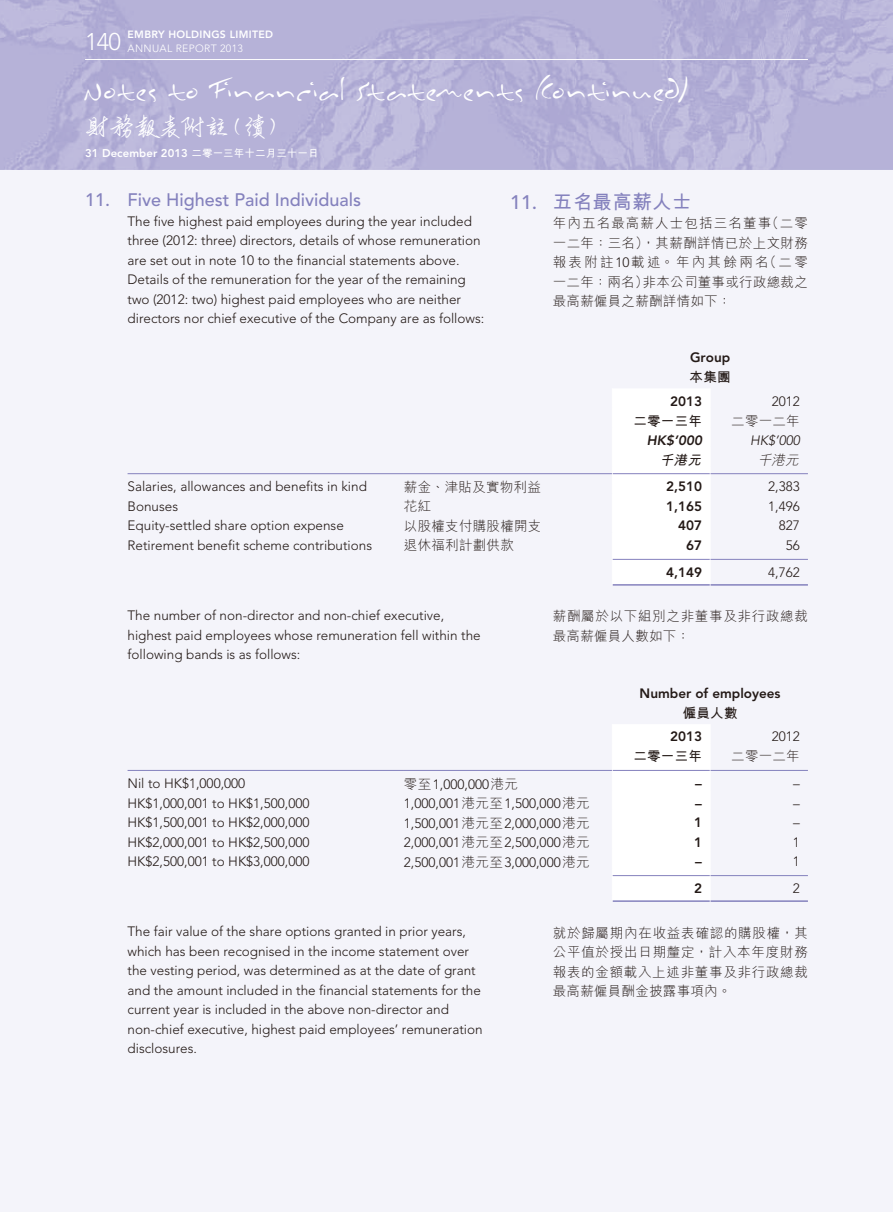
<style>
.page{position:relative;width:893px;height:1212px;background:#fff}
.page>*{position:absolute;margin:0;border:0;box-sizing:border-box;transform-origin:0 0}
.t1{font:33px "Inkburrow";color:#fff}
.t2{font:27px "M Banquet PHK Medium B5 pc H";letter-spacing:.03em;color:#fff}
.t3{font:300 24px "Avenir LT Std";color:#fff}
.t4{font:19.5px "M Hei HK Bold B5 pc H";letter-spacing:.02em;color:#8481bd}
.t5{font:500 18px "Avenir LT Std";color:#8481bd}
.t6{font:300 13.5px/19.5px "Avenir LT Std";color:#231916}
.t7{font:13.5px/19.5px "M Hei HK Light B5 pc H";letter-spacing:.02em;color:#231916;text-align:justify}
.t8{font:800 13.5px "Avenir LT Std";color:#231916}
.t9{font:13.5px/19.5px "M Hei HK Light B5 pc H";letter-spacing:.055em;color:#231916}
.t10{font:13.5px "M Hei HK Bold B5 pc H";letter-spacing:.02em;color:#231916}
.t11{font:italic 800 13.5px "Avenir LT Std";color:#231916}
.t12{font:italic 300 13.5px "Avenir LT Std";color:#231916}
.t13{font:italic 13.5px "M Hei HK Bold B5 pc H";color:#231916}
.t14{font:italic 13.5px "M Hei HK Light B5 pc H";color:#231916}
.t15{font:800 11.25px "Avenir LT Std";letter-spacing:.01em;color:#fff}
.t16{font:800 10.5px "Avenir LT Std";letter-spacing:.03em;color:#fff}
.t17{font:300 10.5px "Avenir LT Std";letter-spacing:.03em;color:#fff}
.s1{font-family:"M Hei HK Bold B5 pc H";font-weight:400;font-size:10.5px}
.s2{font-family:"Avenir LT Std";font-weight:500}
.s3{font-family:"Avenir LT Std";font-weight:300}
.s4{font-family:"M Hei HK Light B5 pc H";font-weight:400}
</style>
<div class="page">
<img style="left:0;top:0;width:893px;height:170px">
<div style="left:0;top:170px;width:893px;height:1042px;background:#f4f4fa"></div>
<hr style="left:85px;top:59px;width:723px;height:1px;background:#fff">
<div style="left:612px;top:389px;width:98px;height:197px;background:#fff"></div>
<hr style="left:128px;top:473px;width:276px;height:1px;background:#8481bd">
<hr style="left:404px;top:473px;width:208px;height:1px;background:#8481bd">
<hr style="left:613px;top:473px;width:97px;height:1px;background:#8481bd">
<hr style="left:710px;top:473px;width:98px;height:1px;background:#8481bd">
<hr style="left:613px;top:559px;width:97px;height:1px;background:#8481bd">
<hr style="left:710px;top:559px;width:98px;height:1px;background:#8481bd">
<hr style="left:613px;top:584px;width:97px;height:2px;background:#8481bd">
<hr style="left:710px;top:584px;width:98px;height:2px;background:#8481bd">
<div style="left:612px;top:725px;width:98px;height:177px;background:#fff"></div>
<hr style="left:128px;top:770px;width:276px;height:1px;background:#8481bd">
<hr style="left:404px;top:770px;width:208px;height:1px;background:#8481bd">
<hr style="left:613px;top:770px;width:97px;height:1px;background:#8481bd">
<hr style="left:710px;top:770px;width:98px;height:1px;background:#8481bd">
<hr style="left:613px;top:875px;width:97px;height:1px;background:#8481bd">
<hr style="left:710px;top:875px;width:98px;height:1px;background:#8481bd">
<hr style="left:613px;top:900px;width:97px;height:2px;background:#8481bd">
<hr style="left:710px;top:900px;width:98px;height:2px;background:#8481bd">
<h3 class="t3" style="left:85px;top:32px;width:37px">140</h3>
<p class="t16" style="left:128px;top:31px;width:147px">EMBRY HOLDINGS LIMITED</p>
<p class="t17" style="left:128px;top:44px;width:117px">ANNUAL REPORT 2013</p>
<h1 class="t1" style="left:85px;top:75px;width:604px">Notes to Financial Statements (Continued)</h1>
<h2 class="t2" style="left:85px;top:116px;width:210px">財務報表附註（續）</h2>
<p class="t15" style="left:85px;top:149px;width:235px">31 December 2013 <span class="s1">二零一三年十二月三十一日</span></p>
<h3 class="t5" style="left:85px;top:193px;width:278px">11. Five Highest Paid Individuals</h3>
<p class="t6" style="left:128px;top:213px;width:358px">The five highest paid employees during the year included three (2012: three) directors, details of whose remuneration are set out in note 10 to the financial statements above.<br>Details of the remuneration for the year of the remaining two (2012: two) highest paid employees who are neither directors nor chief executive of the Company are as follows:</p>
<h3 class="t4" style="left:510px;top:194px;width:183px"><span class="s2">11.</span> 五名最高薪人士</h3>
<p class="t7" style="left:553px;top:215px;width:257px">年內五名最高薪人士包括三名董事（二零一二年：三名），其薪酬詳情已於上文財務報表附註<span class="s3">10</span>載述。年內其餘兩名（二零一二年：兩名）非本公司董事或行政總裁之最高薪僱員之薪酬詳情如下：</p>
<p class="t8" style="left:690px;top:352px;width:42px">Group</p>
<p class="t10" style="left:690px;top:372px;width:43px">本集團</p>
<p class="t8" style="left:670px;top:395px;width:33px">2013</p>
<p class="t6" style="left:772px;top:392px;width:30px">2012</p>
<p class="t10" style="left:633px;top:415px;width:70px">二零一三年</p>
<p class="t7" style="left:731px;top:413px;width:70px">二零一二年</p>
<p class="t11" style="left:647px;top:432px;width:57px">HK$’000</p>
<p class="t12" style="left:750px;top:434px;width:51px">HK$’000</p>
<p class="t13" style="left:660px;top:454px;width:45px">千港元</p>
<p class="t14" style="left:758px;top:454px;width:45px">千港元</p>
<p class="t6" style="left:128px;top:478px;width:241px">Salaries, allowances and benefits in kind</p>
<p class="t7" style="left:404px;top:479px;width:138px">薪金、津貼及實物利益</p>
<p class="t8" style="left:666px;top:481px;width:37px">2,510</p>
<p class="t6" style="left:768px;top:478px;width:33px">2,383</p>
<p class="t6" style="left:128px;top:497px;width:52px">Bonuses</p>
<p class="t7" style="left:404px;top:498px;width:29px">花紅</p>
<p class="t8" style="left:666px;top:501px;width:37px">1,165</p>
<p class="t6" style="left:768px;top:497px;width:33px">1,496</p>
<p class="t6" style="left:128px;top:517px;width:218px">Equity-settled share option expense</p>
<p class="t7" style="left:404px;top:518px;width:139px">以股權支付購股權開支</p>
<p class="t8" style="left:678px;top:520px;width:25px">407</p>
<p class="t6" style="left:779px;top:517px;width:23px">827</p>
<p class="t6" style="left:128px;top:536px;width:246px">Retirement benefit scheme contributions</p>
<p class="t7" style="left:404px;top:537px;width:111px">退休福利計劃供款</p>
<p class="t8" style="left:686px;top:540px;width:17px">67</p>
<p class="t6" style="left:786px;top:536px;width:16px">56</p>
<p class="t8" style="left:666px;top:567px;width:37px">4,149</p>
<p class="t6" style="left:768px;top:564px;width:33px">4,762</p>
<p class="t6" style="left:128px;top:607px;width:355px">The number of non-director and non-chief executive, highest paid employees whose remuneration fell within the following bands is as follows:</p>
<p class="t8" style="left:640px;top:688px;width:142px">Number of employees</p>
<p class="t10" style="left:683px;top:708px;width:56px">僱員人數</p>
<p class="t8" style="left:670px;top:731px;width:33px">2013</p>
<p class="t6" style="left:772px;top:728px;width:30px">2012</p>
<p class="t10" style="left:633px;top:751px;width:70px">二零一三年</p>
<p class="t7" style="left:731px;top:748px;width:70px">二零一二年</p>
<p class="t6" style="left:128px;top:775px;width:119px">Nil to HK$1,000,000</p>
<p class="t6" style="left:404px;top:775px;width:116px"><span class="s4">零至</span>1,000,000<span class="s4">港元</span></p>
<p class="t8" style="left:695px;top:778px;width:8px">–</p>
<p class="t6" style="left:793px;top:775px;width:8px">–</p>
<p class="t6" style="left:128px;top:794px;width:183px">HK$1,000,001 to HK$1,500,000</p>
<p class="t6" style="left:404px;top:795px;width:187px">1,000,001<span class="s4">港元至</span>1,500,000<span class="s4">港元</span></p>
<p class="t8" style="left:695px;top:797px;width:8px">–</p>
<p class="t6" style="left:793px;top:794px;width:8px">–</p>
<p class="t6" style="left:128px;top:814px;width:183px">HK$1,500,001 to HK$2,000,000</p>
<p class="t6" style="left:404px;top:814px;width:187px">1,500,001<span class="s4">港元至</span>2,000,000<span class="s4">港元</span></p>
<p class="t8" style="left:694px;top:817px;width:9px">1</p>
<p class="t6" style="left:793px;top:814px;width:8px">–</p>
<p class="t6" style="left:128px;top:833px;width:183px">HK$2,000,001 to HK$2,500,000</p>
<p class="t6" style="left:404px;top:834px;width:187px">2,000,001<span class="s4">港元至</span>2,500,000<span class="s4">港元</span></p>
<p class="t8" style="left:694px;top:836px;width:9px">1</p>
<p class="t6" style="left:793px;top:833px;width:9px">1</p>
<p class="t6" style="left:128px;top:853px;width:183px">HK$2,500,001 to HK$3,000,000</p>
<p class="t6" style="left:404px;top:853px;width:187px">2,500,001<span class="s4">港元至</span>3,000,000<span class="s4">港元</span></p>
<p class="t8" style="left:695px;top:856px;width:8px">–</p>
<p class="t6" style="left:793px;top:853px;width:9px">1</p>
<p class="t8" style="left:694px;top:883px;width:9px">2</p>
<p class="t6" style="left:793px;top:880px;width:9px">2</p>
<p class="t6" style="left:128px;top:923px;width:357px">The fair value of the share options granted in prior years, which has been recognised in the income statement over the vesting period, was determined as at the date of grant and the amount included in the financial statements for the current year is included in the above non-director and non-chief executive, highest paid employees’ remuneration disclosures.</p>
<p class="t9" style="left:553px;top:608px;width:257px">薪酬屬於以下組別之非董事及非行政總裁最高薪僱員人數如下：</p>
<p class="t7" style="left:553px;top:925px;width:257px">就於歸屬期內在收益表確認的購股權，其公平值於授出日期釐定，計入本年度財務報表的金額載入上述非董事及非行政總裁最高薪僱員酬金披露事項內。</p>
</div>
